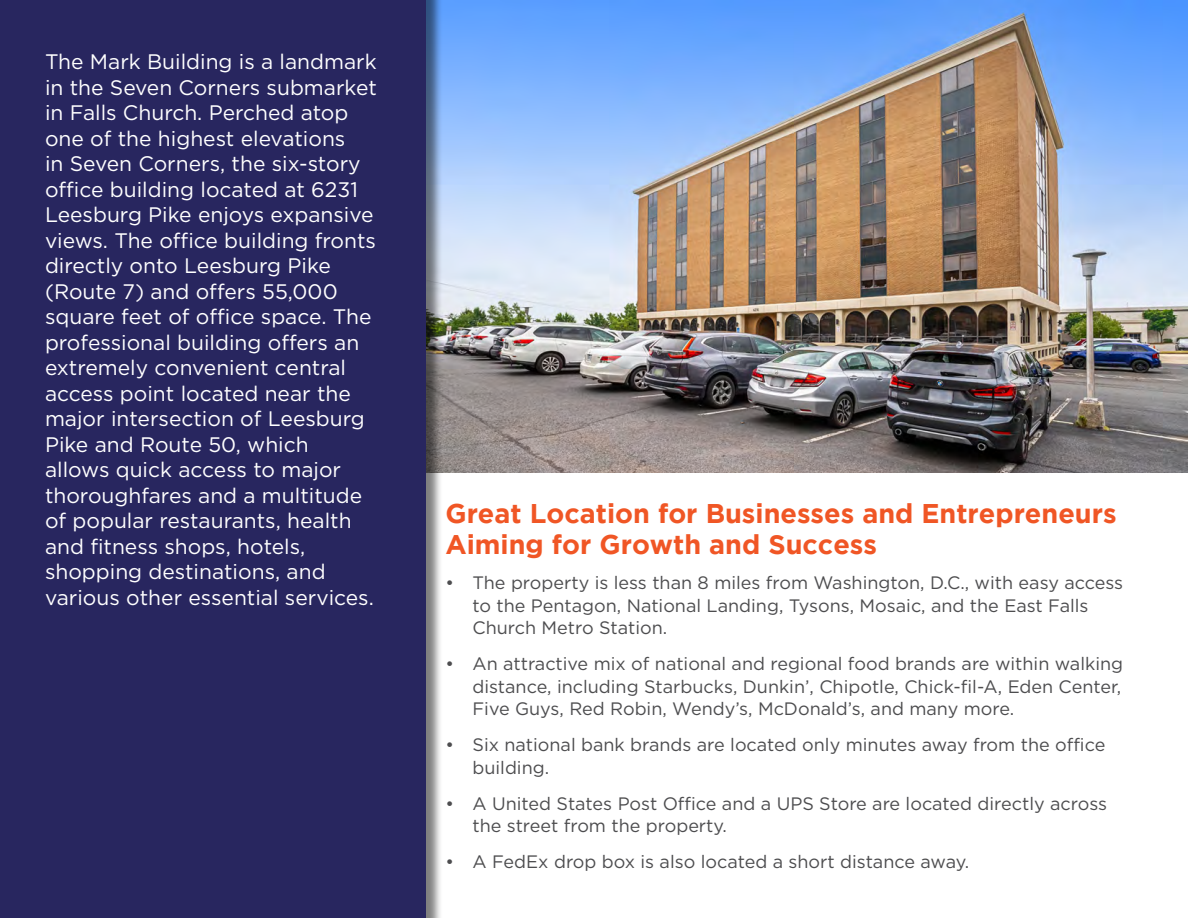
<style>
.page{position:relative;width:1188px;height:918px;background:#fff}
.page>*{position:absolute;margin:0;border:0;box-sizing:border-box;transform-origin:0 0}
.t1{font:700 27px/31.5px "Gotham";color:#f05625}
.t2{font:21px/25.5px "Gotham";color:#fff}
.t3{font:18px/22.5px "Gotham";color:#4d4d4f}
</style>
<div class="page">
<img style="left:443px;top:0;width:745px;height:472px">
<div style="left:0;top:0;width:443px;height:918px;background:#000;opacity:.5"></div>
<div style="left:0;top:0;width:426px;height:918px;background:#28265f"></div>
<p class="t2" style="left:45px;top:49px;width:333px">The Mark Building is a landmark in the Seven Corners submarket in Falls Church. Perched atop one of the highest elevations<br>in Seven Corners, the six-story office building located at 6231<br>Leesburg Pike enjoys expansive views. The office building fronts directly onto Leesburg Pike (Route 7) and offers 55,000 square feet of office space. The professional building offers an extremely convenient central access point located near the major intersection of Leesburg<br>Pike and Route 50, which allows quick access to major thoroughfares and a multitude of popular restaurants, health and fitness shops, hotels, shopping destinations, and various other essential services.</p>
<p class="t1" style="left:446px;top:497px;width:673px">Great Location for Businesses and Entrepreneurs<br>Aiming for Growth and Success</p>
<p class="t3" style="left:472px;top:571px;width:652px;text-indent:-27px">• The property is less than 8 miles from Washington, D.C., with easy access to the Pentagon, National Landing, Tysons, Mosaic, and the East Falls<br>Church Metro Station.</p>
<p class="t3" style="left:472px;top:652px;width:652px;text-align:justify;text-indent:-27px">• An attractive mix of national and regional food brands are within walking distance, including Starbucks, Dunkin’, Chipotle, Chick-fil-A, Eden Center, Five Guys, Red Robin, Wendy’s, McDonald’s, and many more.</p>
<p class="t3" style="left:472px;top:733px;width:634px;text-indent:-27px">• Six national bank brands are located only minutes away from the office building.</p>
<p class="t3" style="left:472px;top:792px;width:636px;text-indent:-27px">• A United States Post Office and a UPS Store are located directly across the street from the property.</p>
<p class="t3" style="left:446px;top:850px;width:525px">• A FedEx drop box is also located a short distance away.</p>
</div>
